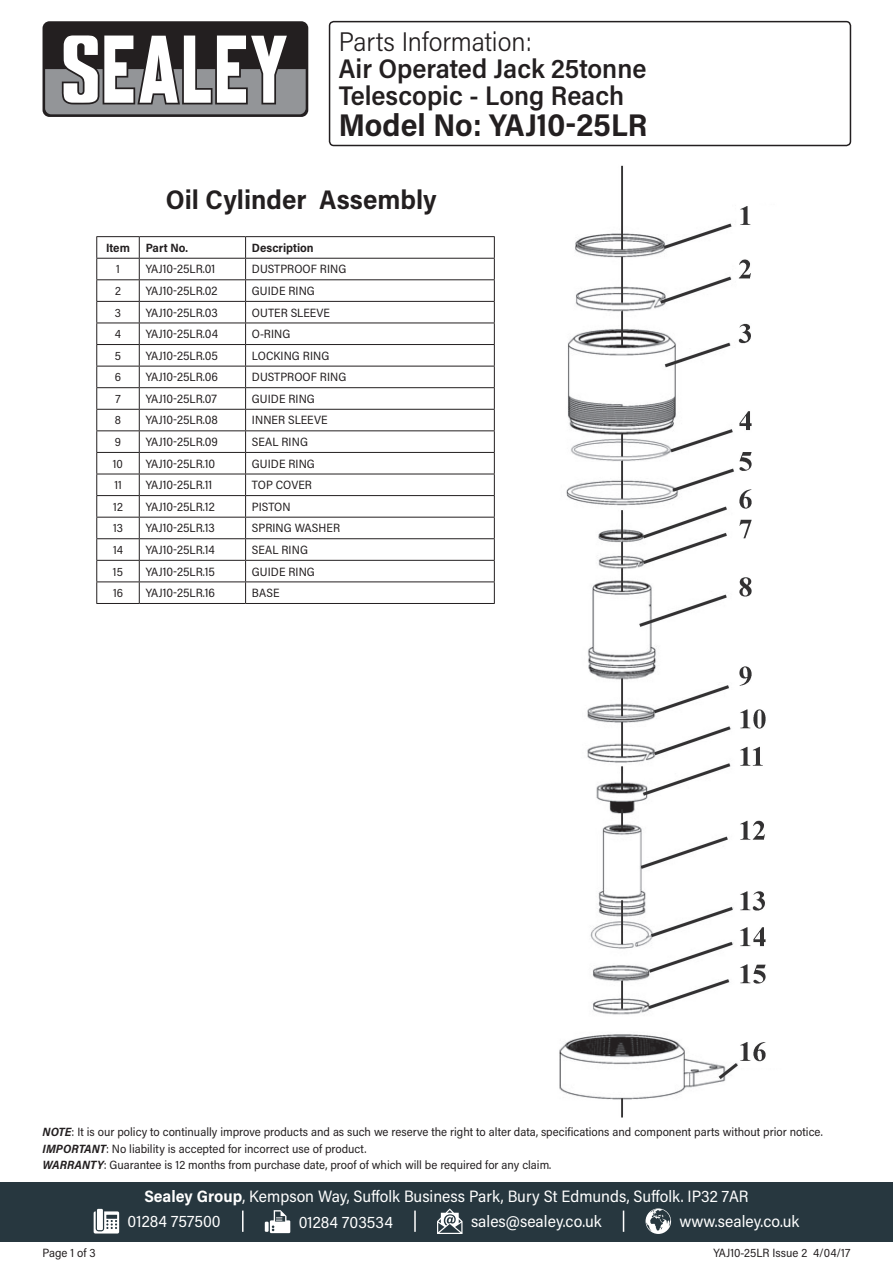
<style>
.page{position:relative;width:893px;height:1263px;background:#fff}
.page>*{position:absolute;margin:0;border:0;box-sizing:border-box;transform-origin:0 0}
.t1{font:700 31.5px "Acumin Pro Semi Cond";color:#231f20}
.t2{font:600 27px/27px "Acumin Pro Semi Cond";color:#231f20}
.t3{font:700 27px "Acumin Pro Semi Cond";color:#231f20}
.t4{font:300 27px "Acumin Pro Semi Cond";color:#231f20}
.t5{font:16.5px/25.2px "Acumin Pro Semi Cond";color:#fff}
.t6{font:12px/16.5px "Acumin Pro Semi Cond";color:#231f20}
.t7{font:700 12px "Acumin Pro Semi Cond";color:#231f20}
.s1{font-weight:700;font-style:italic}
.s2{font-weight:700}
</style>
<div class="page">
<div style="left:43px;top:21px;width:265px;height:96px;background:#231f20;border-radius:7px"></div>
<svg style="left:45px;top:35px;width:261px;height:79px"></svg>
<div style="left:0;top:1182px;width:893px;height:60px;background:#27373f"></div>
<svg style="left:94px;top:1211px;width:25px;height:22px"></svg>
<div style="left:97px;top:1209px;width:6px;height:21px;background:#fff"></div>
<svg style="left:265px;top:1222px;width:4px;height:10px"></svg>
<svg style="left:270px;top:1210px;width:20px;height:23px"></svg>
<svg style="left:437px;top:1208px;width:25px;height:26px"></svg>
<svg style="left:645px;top:1208px;width:26px;height:26px"></svg>
<hr style="left:242px;top:1210px;width:2px;height:22px;background:#fff">
<svg style="left:623px;top:1210px;width:1px;height:22px"></svg>
<hr style="left:414px;top:1210px;width:2px;height:22px;background:#fff">
<div style="left:329px;top:21px;width:522px;height:125px;border:2px solid #231f20;border-radius:4px"></div>
<hr style="left:96px;top:236px;width:43px;height:1px;background:#231f20">
<hr style="left:139px;top:236px;width:107px;height:1px;background:#231f20">
<hr style="left:246px;top:236px;width:249px;height:1px;background:#231f20">
<hr style="left:96px;top:258px;width:43px;height:1px;background:#231f20">
<hr style="left:139px;top:258px;width:107px;height:1px;background:#231f20">
<hr style="left:246px;top:258px;width:249px;height:1px;background:#231f20">
<hr style="left:96px;top:279px;width:43px;height:1px;background:#231f20">
<hr style="left:139px;top:279px;width:107px;height:1px;background:#231f20">
<hr style="left:246px;top:279px;width:249px;height:1px;background:#231f20">
<hr style="left:96px;top:301px;width:43px;height:1px;background:#231f20">
<hr style="left:139px;top:301px;width:107px;height:1px;background:#231f20">
<hr style="left:246px;top:301px;width:249px;height:1px;background:#231f20">
<hr style="left:96px;top:323px;width:43px;height:1px;background:#231f20">
<hr style="left:139px;top:323px;width:107px;height:1px;background:#231f20">
<hr style="left:246px;top:323px;width:249px;height:1px;background:#231f20">
<hr style="left:96px;top:344px;width:43px;height:1px;background:#231f20">
<hr style="left:139px;top:344px;width:107px;height:1px;background:#231f20">
<hr style="left:246px;top:344px;width:249px;height:1px;background:#231f20">
<hr style="left:96px;top:366px;width:43px;height:1px;background:#231f20">
<hr style="left:139px;top:366px;width:107px;height:1px;background:#231f20">
<hr style="left:246px;top:366px;width:249px;height:1px;background:#231f20">
<hr style="left:96px;top:387px;width:43px;height:1px;background:#231f20">
<hr style="left:139px;top:387px;width:107px;height:1px;background:#231f20">
<hr style="left:246px;top:387px;width:249px;height:1px;background:#231f20">
<hr style="left:96px;top:409px;width:43px;height:1px;background:#231f20">
<hr style="left:139px;top:409px;width:107px;height:1px;background:#231f20">
<hr style="left:246px;top:409px;width:249px;height:1px;background:#231f20">
<hr style="left:96px;top:430px;width:43px;height:1px;background:#231f20">
<hr style="left:139px;top:430px;width:107px;height:1px;background:#231f20">
<hr style="left:246px;top:430px;width:249px;height:1px;background:#231f20">
<hr style="left:96px;top:452px;width:43px;height:1px;background:#231f20">
<hr style="left:139px;top:452px;width:107px;height:1px;background:#231f20">
<hr style="left:246px;top:452px;width:249px;height:1px;background:#231f20">
<hr style="left:96px;top:474px;width:43px;height:1px;background:#231f20">
<hr style="left:139px;top:474px;width:107px;height:1px;background:#231f20">
<hr style="left:246px;top:474px;width:249px;height:1px;background:#231f20">
<hr style="left:96px;top:495px;width:43px;height:1px;background:#231f20">
<hr style="left:139px;top:495px;width:107px;height:1px;background:#231f20">
<hr style="left:246px;top:495px;width:249px;height:1px;background:#231f20">
<hr style="left:96px;top:517px;width:43px;height:1px;background:#231f20">
<hr style="left:139px;top:517px;width:107px;height:1px;background:#231f20">
<hr style="left:246px;top:517px;width:249px;height:1px;background:#231f20">
<hr style="left:96px;top:538px;width:43px;height:1px;background:#231f20">
<hr style="left:139px;top:538px;width:107px;height:1px;background:#231f20">
<hr style="left:246px;top:538px;width:249px;height:1px;background:#231f20">
<hr style="left:96px;top:560px;width:43px;height:1px;background:#231f20">
<hr style="left:139px;top:560px;width:107px;height:1px;background:#231f20">
<hr style="left:246px;top:560px;width:249px;height:1px;background:#231f20">
<hr style="left:96px;top:581px;width:43px;height:1px;background:#231f20">
<svg style="left:96px;top:237px;width:1px;height:366px"></svg>
<hr style="left:139px;top:581px;width:107px;height:1px;background:#231f20">
<svg style="left:139px;top:237px;width:1px;height:366px"></svg>
<hr style="left:246px;top:581px;width:249px;height:1px;background:#231f20">
<svg style="left:245px;top:237px;width:1px;height:366px"></svg>
<svg style="left:494px;top:237px;width:1px;height:366px"></svg>
<hr style="left:96px;top:603px;width:43px;height:1px;background:#231f20">
<hr style="left:139px;top:603px;width:107px;height:1px;background:#231f20">
<hr style="left:246px;top:603px;width:249px;height:1px;background:#231f20">
<img style="left:559px;top:165px;width:207px;height:953px">
<h2 class="t4" style="left:339px;top:23px;width:195px">Parts Information:</h2>
<h2 class="t2" style="left:339px;top:54px;width:309px">Air Operated Jack 25tonne<br>Telescopic - Long Reach</h2>
<h1 class="t1" style="left:339px;top:103px;width:310px">Model No: YAJ10-25LR</h1>
<h2 class="t3" style="left:166px;top:181px;width:272px">Oil Cylinder Assembly</h2>
<p class="t7" style="left:106px;top:239px;width:25px">Item</p>
<p class="t7" style="left:146px;top:239px;width:44px">Part No.</p>
<p class="t7" style="left:252px;top:239px;width:63px">Description</p>
<p class="t6" style="left:116px;top:260px;width:5px">1</p>
<p class="t6" style="left:146px;top:260px;width:71px">YAJ10-25LR.01</p>
<p class="t6" style="left:252px;top:260px;width:96px">DUSTPROOF RING</p>
<p class="t6" style="left:115px;top:282px;width:7px">2</p>
<p class="t6" style="left:146px;top:282px;width:73px">YAJ10-25LR.02</p>
<p class="t6" style="left:252px;top:282px;width:64px">GUIDE RING</p>
<p class="t6" style="left:115px;top:304px;width:8px">3</p>
<p class="t6" style="left:146px;top:304px;width:74px">YAJ10-25LR.03</p>
<p class="t6" style="left:252px;top:304px;width:80px">OUTER SLEEVE</p>
<p class="t6" style="left:115px;top:325px;width:8px">4</p>
<p class="t6" style="left:146px;top:325px;width:74px">YAJ10-25LR.04</p>
<p class="t6" style="left:252px;top:325px;width:40px">O-RING</p>
<p class="t6" style="left:115px;top:347px;width:8px">5</p>
<p class="t6" style="left:146px;top:347px;width:74px">YAJ10-25LR.05</p>
<p class="t6" style="left:252px;top:347px;width:79px">LOCKING RING</p>
<p class="t6" style="left:115px;top:368px;width:8px">6</p>
<p class="t6" style="left:146px;top:368px;width:74px">YAJ10-25LR.06</p>
<p class="t6" style="left:252px;top:368px;width:96px">DUSTPROOF RING</p>
<p class="t6" style="left:115px;top:390px;width:7px">7</p>
<p class="t6" style="left:146px;top:390px;width:73px">YAJ10-25LR.07</p>
<p class="t6" style="left:252px;top:390px;width:64px">GUIDE RING</p>
<p class="t6" style="left:115px;top:411px;width:8px">8</p>
<p class="t6" style="left:146px;top:411px;width:74px">YAJ10-25LR.08</p>
<p class="t6" style="left:252px;top:411px;width:77px">INNER SLEEVE</p>
<p class="t6" style="left:115px;top:433px;width:8px">9</p>
<p class="t6" style="left:146px;top:433px;width:74px">YAJ10-25LR.09</p>
<p class="t6" style="left:252px;top:433px;width:58px">SEAL RING</p>
<p class="t6" style="left:113px;top:455px;width:12px">10</p>
<p class="t6" style="left:146px;top:455px;width:71px">YAJ10-25LR.10</p>
<p class="t6" style="left:252px;top:455px;width:64px">GUIDE RING</p>
<p class="t6" style="left:114px;top:476px;width:9px">11</p>
<p class="t6" style="left:146px;top:476px;width:68px">YAJ10-25LR.11</p>
<p class="t6" style="left:252px;top:476px;width:62px">TOP COVER</p>
<p class="t6" style="left:113px;top:498px;width:11px">12</p>
<p class="t6" style="left:146px;top:498px;width:71px">YAJ10-25LR.12</p>
<p class="t6" style="left:252px;top:498px;width:40px">PISTON</p>
<p class="t6" style="left:113px;top:519px;width:11px">13</p>
<p class="t6" style="left:146px;top:519px;width:71px">YAJ10-25LR.13</p>
<p class="t6" style="left:252px;top:519px;width:90px">SPRING WASHER</p>
<p class="t6" style="left:113px;top:541px;width:11px">14</p>
<p class="t6" style="left:146px;top:541px;width:71px">YAJ10-25LR.14</p>
<p class="t6" style="left:252px;top:541px;width:58px">SEAL RING</p>
<p class="t6" style="left:113px;top:563px;width:12px">15</p>
<p class="t6" style="left:146px;top:563px;width:71px">YAJ10-25LR.15</p>
<p class="t6" style="left:252px;top:563px;width:64px">GUIDE RING</p>
<p class="t6" style="left:113px;top:584px;width:12px">16</p>
<p class="t6" style="left:146px;top:584px;width:71px">YAJ10-25LR.16</p>
<p class="t6" style="left:252px;top:584px;width:29px">BASE</p>
<p class="t6" style="left:43px;top:1123px;width:782px"><span class="s1">NOTE</span>: It is our policy to continually improve products and as such we reserve the right to alter data, specifications and component parts without prior notice.<br><span class="s1">IMPORTANT</span>: No liability is accepted for incorrect use of product.<br><span class="s1">WARRANTY</span>: Guarantee is 12 months from purchase date, proof of which will be required for any claim.</p>
<p class="t6" style="left:43px;top:1244px;width:55px">Page 1 of 3</p>
<h3 class="t5" style="left:128px;top:1183px;width:622px;text-indent:17px"><span class="s2">Sealey Group</span>, Kempson Way, Suffolk Business Park, Bury St Edmunds, Suffolk. IP32 7AR<br>01284 757500</h3>
<h3 class="t5" style="left:299px;top:1209px;width:96px">01284 703534</h3>
<h3 class="t5" style="left:471px;top:1208px;width:132px">sales@sealey.co.uk</h3>
<h3 class="t5" style="left:680px;top:1208px;width:121px">www.sealey.co.uk</h3>
<p class="t6" style="left:713px;top:1244px;width:139px">YAJ10-25LR Issue 2 4/04/17</p>
</div>
